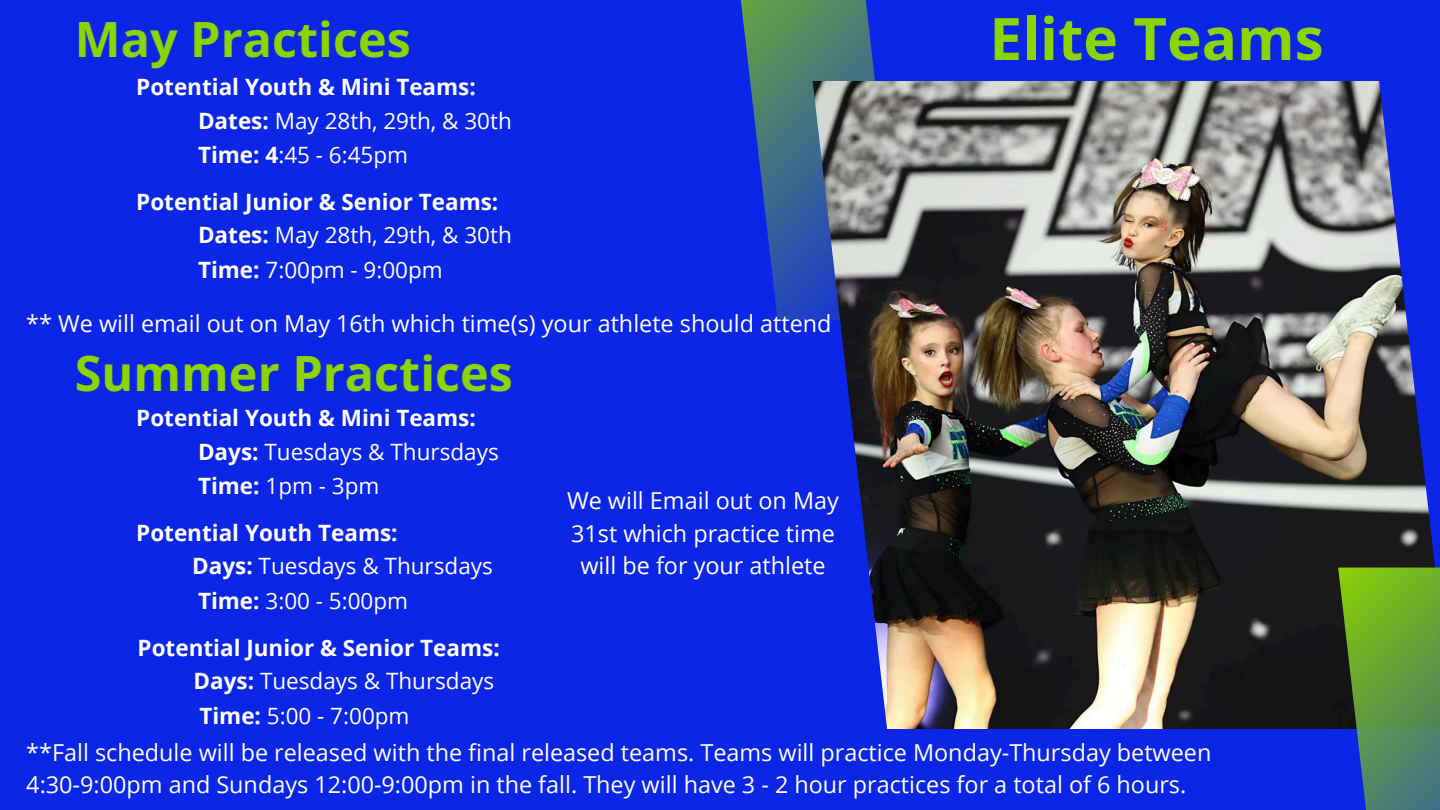
<style>
.page{position:relative;width:1440px;height:810px;background:#0b26e7}
.page>*{position:absolute;margin:0;border:0;box-sizing:border-box;transform-origin:0 0}
.t1{font:700 58.6px "Open Sans";color:#8bd400}
.t2{font:700 48.6px "Open Sans";color:#8bd400}
.t3{font:23.4px/32.2px "Open Sans";color:#fff}
.t4{font:22.5px "Open Sans";color:#fff}
.t5{font:700 22.5px "Open Sans";color:#fff}
.s1{font-weight:700}
</style>
<div class="page">
<svg style="left:740px;top:0;width:135px;height:320px"></svg>
<img style="left:813px;top:81px;width:627px;height:648px">
<svg style="left:1338px;top:568px;width:102px;height:242px;background:#55884b"></svg>
<h1 class="t2" style="left:75px;top:5px;width:338px">May Practices</h1>
<h2 class="t5" style="left:136px;top:70px;width:341px">Potential Youth &amp; Mini Teams:</h2>
<h3 class="t4" style="left:198px;top:105px;width:315px"><span class="s1">Dates:</span> May 28th, 29th, &amp; 30th</h3>
<p class="t4" style="left:198px;top:139px;width:212px"><span class="s1">Time: 4</span>:45 - 6:45pm</p>
<p class="t5" style="left:136px;top:186px;width:364px">Potential Junior &amp; Senior Teams:</p>
<p class="t4" style="left:198px;top:219px;width:315px"><span class="s1">Dates:</span> May 28th, 29th, &amp; 30th</p>
<h3 class="t4" style="left:198px;top:254px;width:246px"><span class="s1">Time:</span> 7:00pm - 9:00pm</h3>
<p class="t3" style="left:26px;top:307px;width:807px">** We will email out on May 16th which time(s) your athlete should attend</p>
<p class="t2" style="left:75px;top:339px;width:440px">Summer Practices</p>
<p class="t5" style="left:136px;top:402px;width:341px">Potential Youth &amp; Mini Teams:</p>
<h2 class="t4" style="left:198px;top:436px;width:302px"><span class="s1">Days:</span> Tuesdays &amp; Thursdays</h2>
<h3 class="t4" style="left:198px;top:470px;width:183px"><span class="s1">Time:</span> 1pm - 3pm</h3>
<p class="t5" style="left:136px;top:517px;width:263px">Potential Youth Teams:</p>
<p class="t4" style="left:192px;top:550px;width:302px"><span class="s1">Days:</span> Tuesdays &amp; Thursdays</p>
<p class="t4" style="left:198px;top:585px;width:212px"><span class="s1">Time:</span> 3:00 - 5:00pm</p>
<p class="t5" style="left:138px;top:632px;width:364px">Potential Junior &amp; Senior Teams:</p>
<h3 class="t4" style="left:194px;top:665px;width:302px"><span class="s1">Days:</span> Tuesdays &amp; Thursdays</h3>
<p class="t3" style="left:567px;top:484px;width:273px;text-align:center">We will Email out on May<br>31st which practice time will be for your athlete</p>
<h3 class="t1" style="left:989px;top:-3px;width:336px">Elite Teams</h3>
<p class="t4" style="left:199px;top:700px;width:212px"><span class="s1">Time:</span> 5:00 - 7:00pm</p>
<p class="t3" style="left:26px;top:736px;width:1187px">**Fall schedule will be released with the final released teams. Teams will practice Monday-Thursday between<br>4:30-9:00pm and Sundays 12:00-9:00pm in the fall. They will have 3 - 2 hour practices for a total of 6 hours.</p>
</div>
